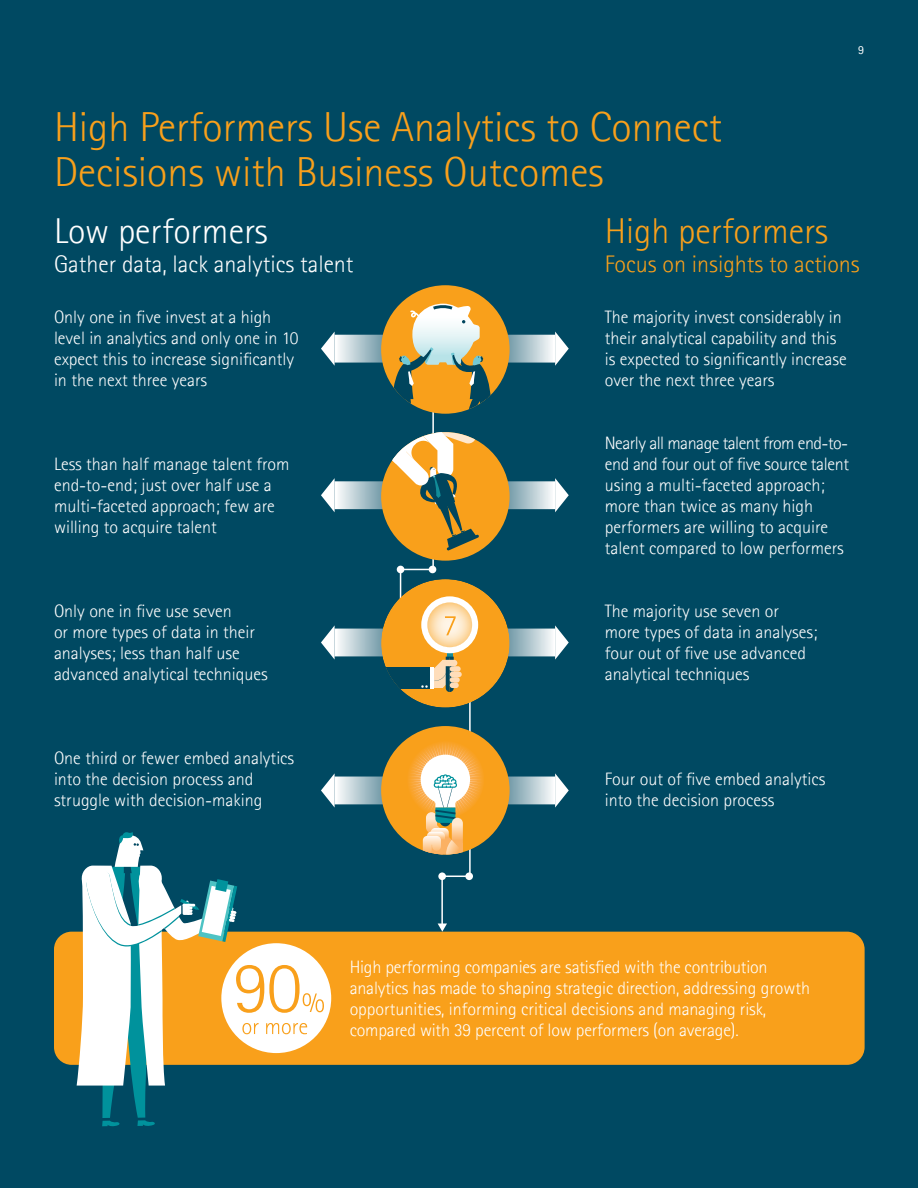
<style>
.page{position:relative;width:918px;height:1188px;background:#004962}
.page>*{position:absolute;margin:0;border:0;box-sizing:border-box;transform-origin:0 0}
.t1{font:300 42px/45px "Rotis Sans Seriffor ACN";color:#f9a01b}
.t2{font:300 36px "Rotis Sans Seriffor ACN";color:#f9a01b}
.t3{font:300 36px "Rotis Sans Seriffor ACN";color:#fff}
.t4{font:300 24px "Rotis Sans Seriffor ACN";color:#fff}
.t5{font:300 24px "Rotis Sans Seriffor ACN";color:#f9a01b}
.t6{font:300 18px/21px "Rotis Sans Seriffor ACN";color:#fff}
.t7{font:12px "Rotis Sans Seriffor ACN";color:#fff}
</style>
<div class="page">
<svg style="left:399px;top:414px;width:72px;height:510px"></svg>
<div style="left:54px;top:932px;width:811px;height:133px;background:#f9a01b;border-radius:18px"></div>
<svg style="left:321px;top:625px;width:63px;height:35px"></svg>
<svg style="left:508px;top:625px;width:61px;height:35px"></svg>
<svg style="left:507px;top:478px;width:62px;height:34px"></svg>
<div style="left:381px;top:432px;width:129px;height:129px;background:#f9a01b;border-radius:50%"></div>
<svg style="left:321px;top:432px;width:158px;height:119px"></svg>
<svg style="left:438px;top:924px;width:9px;height:8px"></svg>
<svg style="left:321px;top:773px;width:62px;height:35px"></svg>
<div style="left:381px;top:285px;width:129px;height:129px;background:#f9a01b;border-radius:50%"></div>
<svg style="left:321px;top:304px;width:248px;height:110px"></svg>
<div style="left:381px;top:726px;width:129px;height:129px;background:#f9a01b;border-radius:50%"></div>
<div style="left:221px;top:943px;width:110px;height:110px;background:#fff;border-radius:50%"></div>
<svg style="left:77px;top:832px;width:247px;height:295px"></svg>
<div style="left:438px;top:872px;width:8px;height:8px;background:#fff;border-radius:50%"></div>
<div style="left:465px;top:872px;width:8px;height:8px;background:#fff;border-radius:50%"></div>
<div style="left:397px;top:566px;width:7px;height:7px;background:#fff;border-radius:50%"></div>
<div style="left:429px;top:566px;width:7px;height:7px;background:#fff;border-radius:50%"></div>
<div style="left:381px;top:579px;width:129px;height:129px;background:#f9a01b;border-radius:50%"></div>
<div style="left:381px;top:667px;width:49px;height:22px;background:#00455c"></div>
<svg style="left:421px;top:596px;width:57px;height:96px"></svg>
<svg style="left:407px;top:741px;width:162px;height:114px"></svg>
<h1 class="t1" style="left:54px;top:105px;width:670px">High Performers Use Analytics to Connect<br>Decisions with Business Outcomes</h1>
<p class="t7" style="left:858px;top:42px;width:7px">9</p>
<h2 class="t3" style="left:54px;top:210px;width:215px">Low performers</h2>
<h2 class="t2" style="left:605px;top:210px;width:225px">High performers</h2>
<h3 class="t4" style="left:54px;top:250px;width:301px">Gather data, lack analytics talent</h3>
<h3 class="t5" style="left:605px;top:250px;width:256px">Focus on insights to actions</h3>
<p class="t6" style="left:54px;top:306px;width:246px">Only one in five invest at a high level in analytics and only one in 10 expect this to increase significantly in the next three years</p>
<p class="t6" style="left:54px;top:453px;width:237px">Less than half manage talent from end-to-end; just over half use a multi-faceted approach; few are willing to acquire talent</p>
<p class="t6" style="left:54px;top:601px;width:215px">Only one in five use seven<br>or more types of data in their analyses; less than half use advanced analytical techniques</p>
<p class="t6" style="left:54px;top:748px;width:242px">One third or fewer embed analytics into the decision process and struggle with decision-making</p>
<p class="t6" style="left:605px;top:307px;width:243px">The majority invest considerably in their analytical capability and this is expected to significantly increase over the next three years</p>
<p class="t6" style="left:605px;top:433px;width:246px">Nearly all manage talent from end-to&shy;end and four out of five source talent using a multi-faceted approach; more than twice as many high performers are willing to acquire talent compared to low performers</p>
<p class="t6" style="left:605px;top:601px;width:214px">The majority use seven or more types of data in analyses; four out of five use advanced analytical techniques</p>
<p class="t6" style="left:605px;top:769px;width:222px">Four out of five embed analytics into the decision process</p>
<p class="t6" style="left:350px;top:956px;width:462px">High performing companies are satisfied with the contribution analytics has made to shaping strategic direction, addressing growth opportunities, informing critical decisions and managing risk, compared with 39 percent of low performers (on average).</p>
</div>
